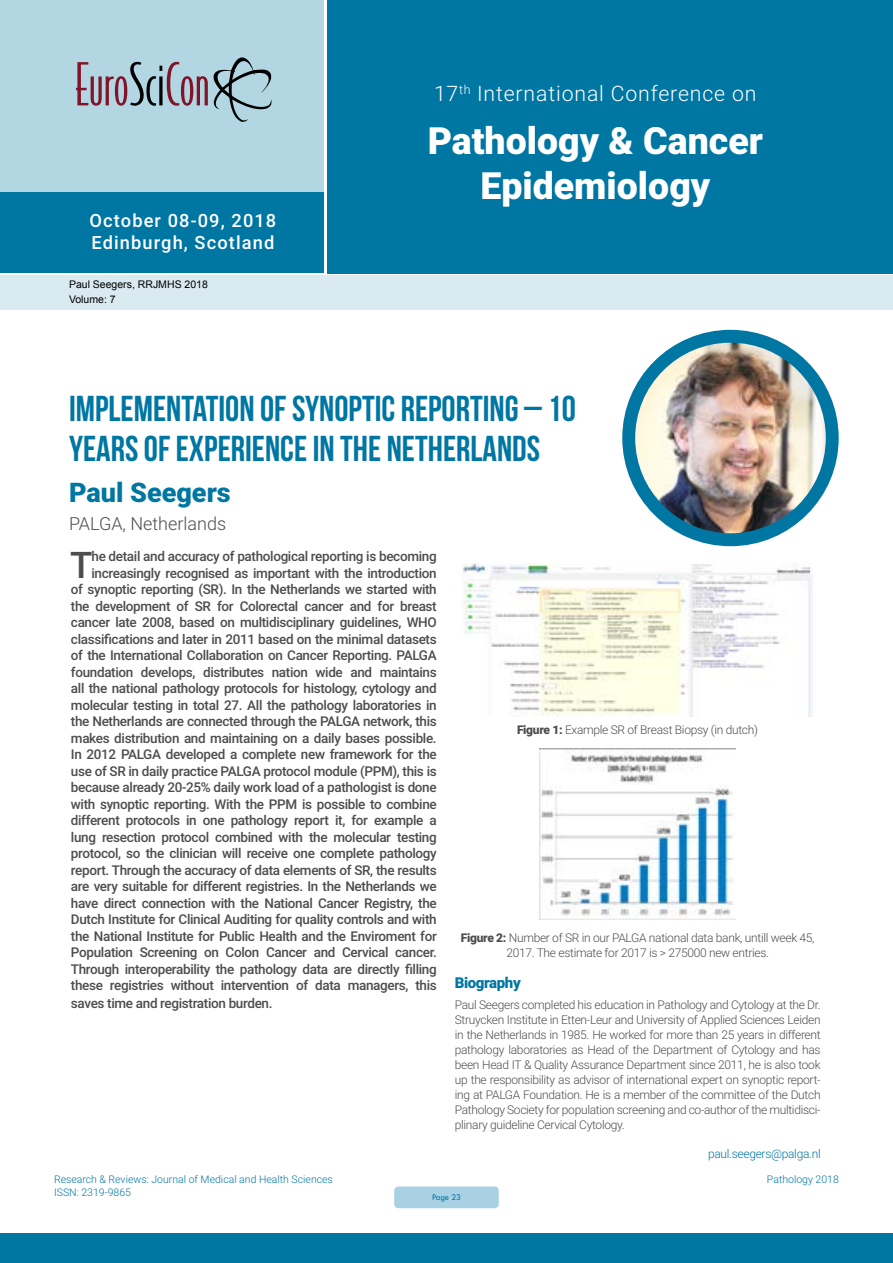
<style>
.page{position:relative;width:893px;height:1263px;background:#fff}
.page>*{position:absolute;margin:0;border:0;box-sizing:border-box;transform-origin:0 0}
.t1{font:900 37.5px/45px "Roboto";color:#fff;text-align:center}
.t2{font:500 36.75px "Roboto";color:#4d4d4f}
.t3{font:36px/39.6px "Bebas Neue";color:#0076a3}
.t4{font:900 27px "Roboto";color:#0076a3}
.t5{font:300 21.3px "Roboto";letter-spacing:.04em;color:#fff}
.t6{font:500 18.3px/21.9px "Roboto";letter-spacing:.06em;color:#fff}
.t7{font:300 18px "Roboto";color:#4d4d4f}
.t8{font:900 15px "Roboto";letter-spacing:-.025em;color:#0076a3}
.t9{font:500 13.5px/16.5px "Roboto";letter-spacing:-.025em;color:#4d4d4f;text-align:right}
.t10{font:300 12px/15px "Roboto";letter-spacing:-.025em;color:#4d4d4f;text-align:center}
.t11{font:300 12px "Roboto";letter-spacing:-.025em;color:#0076a3}
.t12{font:300 10.5px/12.6px "Roboto";color:#0076a3}
.t13{font:10.5px/14.4px "Arial";color:#000}
.t14{font:9px "Tw Cen";letter-spacing:-.02em;color:#0076a3;scale:.95 1}
.s1{font-weight:900}
</style>
<div class="page">
<div style="left:0;top:0;width:323px;height:193px;background:#b3d6e3"></div>
<div style="left:1px;top:193px;width:323px;height:80px;background:#0076a3"></div>
<div style="left:327px;top:0;width:566px;height:273px;background:#0076a3"></div>
<div style="left:1px;top:275px;width:892px;height:35px;background:#d9eaf1"></div>
<svg style="left:76px;top:57px;width:196px;height:65px"></svg>
<div style="left:0;top:1233px;width:893px;height:30px;background:#0076a3"></div>
<div style="left:394px;top:1186px;width:105px;height:22px;background:#a8d1e4;border-radius:4px"></div>
<img style="left:629px;top:340px;width:203px;height:200px">
<div style="left:622px;top:330px;width:217px;height:216px;border:13px solid #0076a3;border-radius:50%"></div>
<img style="left:462px;top:563px;width:351px;height:154px">
<img style="left:539px;top:749px;width:197px;height:171px">
<h3 class="t6" style="left:90px;top:209px;width:188px">October 08-09, 2018<br>Edinburgh, Scotland</h3>
<p class="t13" style="left:69px;top:278px;width:140px">Paul Seegers, RRJMHS 2018<br>Volume: 7</p>
<h3 class="t5" style="left:434px;top:78px;width:324px">17<sup>th</sup> International Conference on</h3>
<h1 class="t1" style="left:428px;top:117px;width:337px">Pathology &amp; Cancer<br>Epidemiology</h1>
<h3 class="t3" style="left:69px;top:388px;width:508px">IMPLEMENTATION OF SYNOPTIC REPORTING – 10<br>YEARS OF EXPERIENCE IN THE NETHERLANDS</h3>
<h3 class="t4" style="left:69px;top:474px;width:163px">Paul Seegers</h3>
<h3 class="t7" style="left:69px;top:511px;width:159px">PALGA, Netherlands</h3>
<p class="t9" style="left:71px;top:547px;width:367px">he detail and accuracy of pathological reporting is becoming increasingly recognised as important with the introduction<br>of synoptic reporting (SR). In the Netherlands we started with the development of SR for Colorectal cancer and for breast cancer late 2008, based on multidisciplinary guidelines, WHO classifications and later in 2011 based on the minimal datasets of the International Collaboration on Cancer Reporting. PALGA foundation develops, distributes nation wide and maintains all the national pathology protocols for histology, cytology and molecular testing in total 27. All the pathology laboratories in the Netherlands are connected through the PALGA network, this makes distribution and maintaining on a daily bases possible.<br>In 2012 PALGA developed a complete new framework for the use of SR in daily practice PALGA protocol module (PPM), this is because already 20-25% daily work load of a pathologist is done with synoptic reporting. With the PPM is possible to combine different protocols in one pathology report it, for example a lung resection protocol combined with the molecular testing protocol, so the clinician will receive one complete pathology report. Through the accuracy of data elements of SR, the results are very suitable for different registries. In the Netherlands we have direct connection with the National Cancer Registry, the Dutch Institute for Clinical Auditing for quality controls and with the National Institute for Public Health and the Enviroment for Population Screening on Colon Cancer and Cervical cancer.<br>Through interoperability the pathology data are directly filling these registries without intervention of data managers, this</p>
<p class="t9" style="left:71px;top:994px;width:203px">saves time and registration burden.</p>
<h2 class="t2" style="left:70px;top:539px;width:24px">T</h2>
<p class="t10" style="left:517px;top:722px;width:242px"><span class="s1">Figure 1:</span> Example SR of Breast Biopsy (in dutch)</p>
<p class="t10" style="left:461px;top:930px;width:355px"><span class="s1">Figure 2:</span> Number of SR in our PALGA national data bank, untill week 45,<br>2017. The estimate for 2017 is &gt; 275000 new entries.</p>
<p class="t8" style="left:455px;top:972px;width:67px">Biography</p>
<p class="t10" style="left:455px;top:997px;width:367px;text-align:justify">Paul Seegers completed his education in Pathology and Cytology at the Dr.<br>Struycken Institute in Etten-Leur and University of Applied Sciences Leiden in the Netherlands in 1985. He worked for more than 25 years in different pathology laboratories as Head of the Department of Cytology and has been Head IT &amp; Quality Assurance Department since 2011, he is also took up the responsibility as advisor of international expert on synoptic report&shy;ing at PALGA Foundation. He is a member of the committee of the Dutch Pathology Society for population screening and co-author of the multidisci&shy;plinary guideline Cervical Cytology.</p>
<p class="t11" style="left:708px;top:1145px;width:114px">paul.seegers@palga.nl</p>
<p class="t12" style="left:54px;top:1173px;width:280px">Research &amp; Reviews: Journal of Medical and Health Sciences<br>ISSN: 2319-9865</p>
<p class="t14" style="left:432px;top:1192px;width:32px">Page 23</p>
<p class="t12" style="left:767px;top:1173px;width:73px">Pathology 2018</p>
</div>
